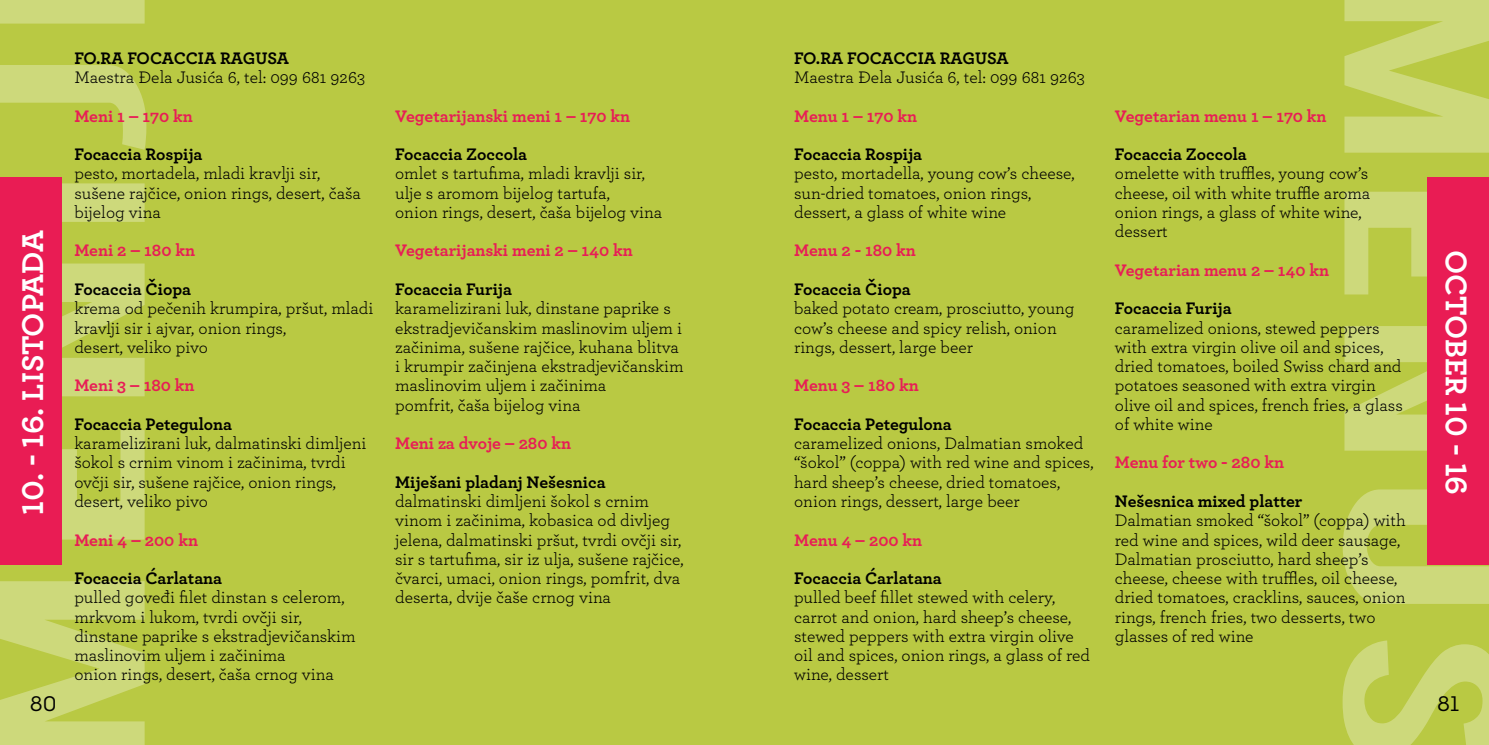
<style>
.page{position:relative;width:1489px;height:745px;background:#fff}
.page>*{position:absolute;margin:0;border:0;box-sizing:border-box;transform-origin:0 0}
.t1{font:700 31.5px "Archer";color:#fff}
.t2{font:21px "Intro";color:#000}
.t3{font:17.5px/19.2px "Archer";color:#000}
.t4{font:700 17.5px "Archer";letter-spacing:-.005em;color:#000}
.t5{font:700 17.5px "Archer";color:#e81d56}
</style>
<div class="page">
<div style="left:0;top:0;width:1488px;height:744px;background:#b9c943"></div>
<svg style="left:1342px;top:0;width:146px;height:744px;fill:#cdd97b"></svg>
<svg style="left:0;top:0;width:146px;height:744px;fill:#cdd97b"></svg>
<div style="left:0;top:177px;width:62px;height:387px;background:#e91c54"></div>
<div style="left:1427px;top:177px;width:61px;height:387px;background:#e91c54"></div>
<h1 class="t1" style="left:8px;top:514px;width:286px;rotate:-90deg">10. - 16. LISTOPADA</h1>
<p class="t4" style="left:74px;top:44px;width:216px">FO.RA FOCACCIA RAGUSA</p>
<p class="t3" style="left:74px;top:67px;width:292px">Maestra Đela Jusića 6, tel: 099 681 9263</p>
<p class="t5" style="left:74px;top:102px;width:120px">Meni 1 – 170 kn</p>
<p class="t4" style="left:74px;top:140px;width:129px">Focaccia Rospija</p>
<p class="t3" style="left:74px;top:163px;width:288px">pesto, mortadela, mladi kravlji sir, sušene rajčice, onion rings, desert, čaša bijelog vina</p>
<p class="t5" style="left:74px;top:236px;width:122px">Meni 2 – 180 kn</p>
<p class="t4" style="left:74px;top:275px;width:118px">Focaccia Čiopa</p>
<p class="t3" style="left:74px;top:298px;width:300px">krema od pečenih krumpira, pršut, mladi kravlji sir i ajvar, onion rings,<br>desert, veliko pivo</p>
<p class="t5" style="left:74px;top:371px;width:122px">Meni 3 – 180 kn</p>
<p class="t4" style="left:74px;top:410px;width:159px">Focaccia Petegulona</p>
<p class="t3" style="left:74px;top:432px;width:293px">karamelizirani luk, dalmatinski dimljeni šokol s crnim vinom i začinima, tvrdi ovčji sir, sušene rajčice, onion rings, desert, veliko pivo</p>
<p class="t5" style="left:74px;top:525px;width:125px">Meni 4 – 200 kn</p>
<p class="t4" style="left:74px;top:564px;width:149px">Focaccia Ćarlatana</p>
<p class="t3" style="left:74px;top:586px;width:283px">pulled goveđi filet dinstan s celerom, mrkvom i lukom, tvrdi ovčji sir, dinstane paprike s ekstradjevičanskim maslinovim uljem i začinima<br>onion rings, desert, čaša crnog vina</p>
<p class="t5" style="left:395px;top:102px;width:236px">Vegetarijanski meni 1 – 170 kn</p>
<p class="t4" style="left:395px;top:140px;width:133px">Focaccia Zoccola</p>
<p class="t3" style="left:395px;top:163px;width:269px">omlet s tartufima, mladi kravlji sir, ulje s aromom bijelog tartufa,<br>onion rings, desert, čaša bijelog vina</p>
<p class="t5" style="left:395px;top:236px;width:239px">Vegetarijanski meni 2 – 140 kn</p>
<p class="t4" style="left:395px;top:275px;width:118px">Focaccia Furija</p>
<p class="t3" style="left:395px;top:298px;width:290px">karamelizirani luk, dinstane paprike s ekstradjevičanskim maslinovim uljem i začinima, sušene rajčice, kuhana blitva i krumpir začinjena ekstradjevičanskim maslinovim uljem i začinima<br>pomfrit, čaša bijelog vina</p>
<p class="t5" style="left:395px;top:429px;width:177px">Meni za dvoje – 280 kn</p>
<p class="t4" style="left:395px;top:467px;width:212px">Miješani pladanj Nešesnica</p>
<p class="t3" style="left:395px;top:490px;width:290px">dalmatinski dimljeni šokol s crnim vinom i začinima, kobasica od divljeg jelena, dalmatinski pršut, tvrdi ovčji sir, sir s tartufima, sir iz ulja, sušene rajčice, čvarci, umaci, onion rings, pomfrit, dva deserta, dvije čaše crnog vina</p>
<p class="t4" style="left:794px;top:44px;width:216px">FO.RA FOCACCIA RAGUSA</p>
<p class="t3" style="left:794px;top:67px;width:292px">Maestra Đela Jusića 6, tel: 099 681 9263</p>
<p class="t5" style="left:794px;top:102px;width:124px">Menu 1 – 170 kn</p>
<p class="t4" style="left:794px;top:140px;width:129px">Focaccia Rospija</p>
<p class="t3" style="left:794px;top:163px;width:282px">pesto, mortadella, young cow’s cheese, sun-dried tomatoes, onion rings, dessert, a glass of white wine</p>
<p class="t5" style="left:794px;top:236px;width:123px">Menu 2 - 180 kn</p>
<p class="t4" style="left:794px;top:275px;width:118px">Focaccia Čiopa</p>
<p class="t3" style="left:794px;top:298px;width:282px">baked potato cream, prosciutto, young cow’s cheese and spicy relish, onion rings, dessert, large beer</p>
<p class="t5" style="left:794px;top:371px;width:126px">Menu 3 – 180 kn</p>
<p class="t4" style="left:794px;top:410px;width:159px">Focaccia Petegulona</p>
<p class="t3" style="left:794px;top:432px;width:301px">caramelized onions, Dalmatian smoked “šokol” (coppa) with red wine and spices, hard sheep’s cheese, dried tomatoes, onion rings, dessert, large beer</p>
<p class="t5" style="left:794px;top:525px;width:130px">Menu 4 – 200 kn</p>
<p class="t4" style="left:794px;top:564px;width:149px">Focaccia Ćarlatana</p>
<p class="t3" style="left:794px;top:586px;width:297px">pulled beef fillet stewed with celery, carrot and onion, hard sheep’s cheese, stewed peppers with extra virgin olive oil and spices, onion rings, a glass of red wine, dessert</p>
<p class="t5" style="left:1114px;top:102px;width:213px">Vegetarian menu 1 – 170 kn</p>
<p class="t4" style="left:1114px;top:140px;width:133px">Focaccia Zoccola</p>
<p class="t3" style="left:1114px;top:163px;width:257px">omelette with truffles, young cow’s cheese, oil with white truffle aroma onion rings, a glass of white wine, dessert</p>
<p class="t5" style="left:1114px;top:256px;width:216px">Vegetarian menu 2 – 140 kn</p>
<p class="t4" style="left:1114px;top:294px;width:118px">Focaccia Furija</p>
<p class="t3" style="left:1114px;top:317px;width:289px">caramelized onions, stewed peppers with extra virgin olive oil and spices, dried tomatoes, boiled Swiss chard and potatoes seasoned with extra virgin olive oil and spices, french fries, a glass of white wine</p>
<p class="t5" style="left:1114px;top:448px;width:171px">Menu for two - 280 kn</p>
<p class="t4" style="left:1114px;top:487px;width:189px">Nešesnica mixed platter</p>
<p class="t3" style="left:1114px;top:509px;width:292px">Dalmatian smoked “šokol” (coppa) with red wine and spices, wild deer sausage, Dalmatian prosciutto, hard sheep’s cheese, cheese with truffles, oil cheese, dried tomatoes, cracklins, sauces, onion rings, french fries, two desserts, two glasses of red wine</p>
<h1 class="t1" style="left:1480px;top:250px;width:246px;rotate:90deg">OCTOBER 10 - 16</h1>
<p class="t2" style="left:30px;top:690px;width:28px">80</p>
<p class="t2" style="left:1436px;top:690px;width:24px">81</p>
</div>
